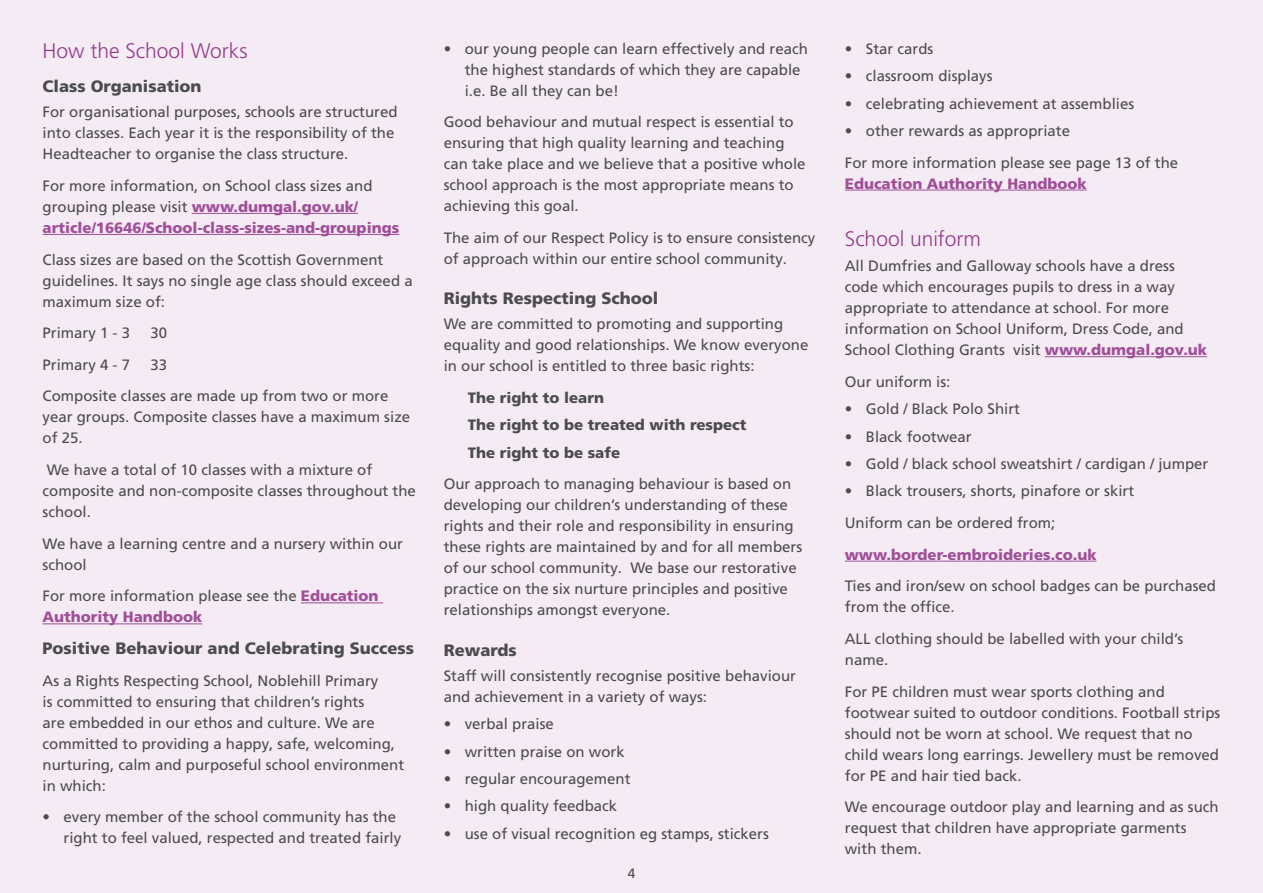
<style>
.page{position:relative;width:1263px;height:893px;background:#f5ebf4}
.page>*{position:absolute;margin:0;border:0;box-sizing:border-box;transform-origin:0 0}
.t1{font:300 21px "Frutiger LT Pro";color:#963a8e}
.Sub_heading_1{font:900 16.5px "Frutiger LT Pro";color:#4b4c4d}
.Body{font:900 16.5px "Frutiger LT Pro";color:#4b4c4d}
.Body-2{font:15px/21px "Frutiger LT Pro";color:#4b4c4d}
.Bullets{font:15px/21px "Frutiger LT Pro";color:#4b4c4d}
.Body-3{font:900 15px/21px "Frutiger LT Pro";color:#a04e99}
.Body-4{font:900 15px "Frutiger LT Pro";color:#4b4c4d}
.t2{font:13.5px "Frutiger LT Pro";color:#4b4c4d}
.s1{font-weight:400;color:#4b4c4d}
.s2{font-weight:900;color:#a04e99}
</style>
<div class="page">
<hr style="left:192px;top:213px;width:166px;height:1px;background:#a04e99">
<hr style="left:43px;top:234px;width:356px;height:1px;background:#a04e99">
<hr style="left:301px;top:603px;width:82px;height:1px;background:#a04e99">
<hr style="left:43px;top:624px;width:159px;height:1px;background:#a04e99">
<hr style="left:845px;top:190px;width:242px;height:1px;background:#a04e99">
<hr style="left:1045px;top:356px;width:162px;height:1px;background:#a04e99">
<hr style="left:845px;top:561px;width:251px;height:1px;background:#a04e99">
<h2 class="t1" style="left:43px;top:39px;width:206px">How the School Works</h2>
<h3 class="Sub_heading_1" style="left:43px;top:76px;width:161px">Class Organisation</h3>
<p class="Body-2" style="left:43px;top:102px;width:357px">For organisational purposes, schools are structured into classes. Each year it is the responsibility of the<br>Headteacher to organise the class structure.</p>
<p class="Body-3" style="left:43px;top:175px;width:358px"><span class="s1">For more information, on School class sizes and grouping please visit</span> www.dumgal.gov.uk/ article/16646/School-class-sizes-and-groupings</p>
<p class="Body-2" style="left:43px;top:249px;width:372px">Class sizes are based on the Scottish Government guidelines. It says no single age class should exceed a maximum size of:</p>
<p class="Body-2" style="left:43px;top:323px;width:89px">Primary 1 - 3</p>
<p class="Body-2" style="left:151px;top:323px;width:18px">30</p>
<p class="Body-2" style="left:43px;top:354px;width:89px">Primary 4 - 7</p>
<p class="Body-2" style="left:151px;top:354px;width:18px">33</p>
<p class="Body-2" style="left:43px;top:386px;width:369px">Composite classes are made up from two or more year groups. Composite classes have a maximum size of 25.</p>
<p class="Body-2" style="left:43px;top:459px;width:375px">We have a total of 10 classes with a mixture of composite and non-composite classes throughout the school.</p>
<p class="Body-2" style="left:43px;top:533px;width:362px">We have a learning centre and a nursery within our school</p>
<p class="Body-2" style="left:43px;top:586px;width:337px">For more information please see the <span class="s2">Education<br>Authority Handbook</span></p>
<p class="Body" style="left:43px;top:638px;width:373px">Positive Behaviour and Celebrating Success</p>
<p class="Body-2" style="left:43px;top:670px;width:363px">As a Rights Respecting School, Noblehill Primary<br>is committed to ensuring that children’s rights<br>are embedded in our ethos and culture. We are committed to providing a happy, safe, welcoming, nurturing, calm and purposeful school environment in which:</p>
<p class="Bullets" style="left:64px;top:807px;width:339px;text-indent:-21px">• every member of the school community has the right to feel valued, respected and treated fairly</p>
<p class="Bullets" style="left:465px;top:38px;width:345px;text-indent:-21px">• our young people can learn effectively and reach the highest standards of which they are capable i.e. Be all they can be!</p>
<p class="Body-2" style="left:444px;top:112px;width:363px">Good behaviour and mutual respect is essential to ensuring that high quality learning and teaching can take place and we believe that a positive whole school approach is the most appropriate means to achieving this goal.</p>
<p class="Body-2" style="left:444px;top:227px;width:373px">The aim of our Respect Policy is to ensure consistency of approach within our entire school community.</p>
<h3 class="Sub_heading_1" style="left:444px;top:288px;width:216px">Rights Respecting School</h3>
<p class="Body-2" style="left:444px;top:314px;width:366px">We are committed to promoting and supporting equality and good relationships. We know everyone in our school is entitled to three basic rights:</p>
<p class="Body-4" style="left:468px;top:389px;width:138px">The right to learn</p>
<p class="Body-4" style="left:468px;top:416px;width:280px">The right to be treated with respect</p>
<p class="Body-4" style="left:468px;top:443px;width:154px">The right to be safe</p>
<p class="Body-2" style="left:444px;top:474px;width:360px">Our approach to managing behaviour is based on developing our children’s understanding of these rights and their role and responsibility in ensuring these rights are maintained by and for all members of our school community. We base our restorative practice on the six nurture principles and positive relationships amongst everyone.</p>
<h3 class="Sub_heading_1" style="left:444px;top:640px;width:75px">Rewards</h3>
<p class="Body-2" style="left:444px;top:665px;width:354px">Staff will consistently recognise positive behaviour and achievement in a variety of ways:</p>
<p class="Bullets" style="left:444px;top:714px;width:112px">• verbal praise</p>
<p class="Bullets" style="left:444px;top:741px;width:183px">• written praise on work</p>
<p class="Bullets" style="left:444px;top:768px;width:188px">• regular encouragement</p>
<p class="Bullets" style="left:444px;top:796px;width:175px">• high quality feedback</p>
<p class="Bullets" style="left:444px;top:823px;width:327px">• use of visual recognition eg stamps, stickers</p>
<p class="t2" style="left:628px;top:865px;width:9px">4</p>
<p class="Bullets" style="left:845px;top:38px;width:90px">• Star cards</p>
<p class="Bullets" style="left:845px;top:66px;width:149px">• classroom displays</p>
<p class="Bullets" style="left:845px;top:93px;width:291px">• celebrating achievement at assemblies</p>
<p class="Bullets" style="left:845px;top:120px;width:227px">• other rewards as appropriate</p>
<p class="Body-2" style="left:845px;top:152px;width:335px">For more information please see page 13 of the<br><span class="s2">Education Authority Handbook</span></p>
<h2 class="t1" style="left:845px;top:226px;width:138px">School uniform</h2>
<p class="Body-2" style="left:845px;top:256px;width:364px">All Dumfries and Galloway schools have a dress code which encourages pupils to dress in a way appropriate to attendance at school. For more information on School Uniform, Dress Code, and School Clothing Grants visit <span class="s2">www.dumgal.gov.uk</span></p>
<p class="Body-2" style="left:845px;top:371px;width:107px">Our uniform is:</p>
<p class="Bullets" style="left:845px;top:399px;width:177px">• Gold / Black Polo Shirt</p>
<p class="Bullets" style="left:845px;top:426px;width:128px">• Black footwear</p>
<p class="Bullets" style="left:845px;top:453px;width:365px">• Gold / black school sweatshirt / cardigan / jumper</p>
<p class="Bullets" style="left:845px;top:481px;width:291px">• Black trousers, shorts, pinafore or skirt</p>
<p class="Body-2" style="left:845px;top:512px;width:212px">Uniform can be ordered from;</p>
<p class="Body-3" style="left:845px;top:544px;width:253px">www.border-embroideries.co.uk</p>
<p class="Body-2" style="left:845px;top:576px;width:373px">Ties and iron/sew on school badges can be purchased from the office.</p>
<p class="Body-2" style="left:845px;top:628px;width:340px">ALL clothing should be labelled with your child’s name.</p>
<p class="Body-2" style="left:845px;top:681px;width:377px">For PE children must wear sports clothing and footwear suited to outdoor conditions. Football strips should not be worn at school. We request that no child wears long earrings. Jewellery must be removed for PE and hair tied back.</p>
<p class="Body-2" style="left:845px;top:796px;width:375px">We encourage outdoor play and learning and as such request that children have appropriate garments with them.</p>
</div>
